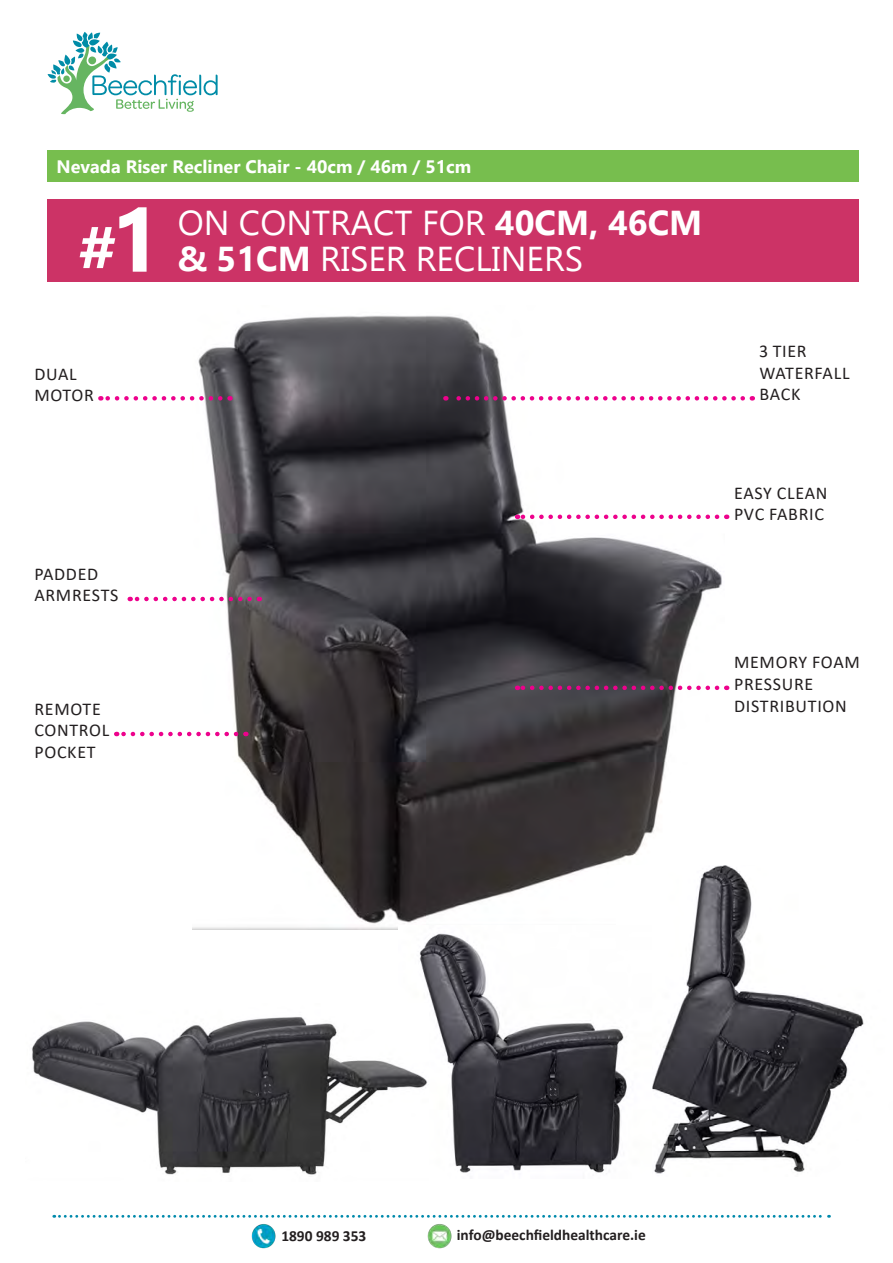
<style>
.page{position:relative;width:893px;height:1263px;background:#fff}
.page>*{position:absolute;margin:0;border:0;box-sizing:border-box;transform-origin:0 0}
.t1{font:700 64.05px "Gadugi";color:#fff}
.t2{font:34.5px/36px "Gadugi";color:#fff}
.t3{font:18px "Calibri";letter-spacing:.04em;color:#231f20}
.t4{font:700 18px "Gadugi";color:#fff}
.t5{font:700 15.45px "Calibri";color:#231f20}
.s1{font-size:90px}
.s2{font-weight:700}
</style>
<div class="page">
<img style="left:193px;top:315px;width:529px;height:615px">
<svg style="left:48px;top:32px;width:170px;height:82px"></svg>
<img style="left:251px;top:1224px;width:25px;height:25px">
<img style="left:427px;top:1224px;width:25px;height:25px">
<svg style="left:54px;top:1215px;width:775px;height:3px"></svg>
<div style="left:48px;top:150px;width:811px;height:32px;background:#77be4e"></div>
<div style="left:48px;top:199px;width:811px;height:83px;background:#c36"></div>
<img style="left:616px;top:865px;width:248px;height:309px">
<img style="left:398px;top:926px;width:253px;height:248px">
<img style="left:31px;top:1003px;width:398px;height:172px">
<svg style="left:517px;top:686px;width:200px;height:4px"></svg>
<svg style="left:116px;top:732px;width:120px;height:4px"></svg>
<svg style="left:100px;top:396px;width:120px;height:5px"></svg>
<svg style="left:445px;top:396px;width:298px;height:5px"></svg>
<svg style="left:130px;top:597px;width:120px;height:4px"></svg>
<svg style="left:517px;top:515px;width:200px;height:4px"></svg>
<p class="t4" style="left:57px;top:155px;width:416px">Nevada Riser Recliner Chair - 40cm / 46m / 51cm</p>
<p class="t1" style="left:78px;top:210px;width:85px">#<span class="s1">1</span></p>
<p class="t2" style="left:178px;top:204px;width:526px">ON CONTRACT FOR <span class="s2">40CM, 46CM &amp; 51CM</span> RISER RECLINERS</p>
<p class="t3" style="left:34px;top:361px;width:44px">DUAL</p>
<p class="t3" style="left:34px;top:383px;width:61px">MOTOR</p>
<p class="t3" style="left:34px;top:561px;width:65px">PADDED</p>
<p class="t3" style="left:34px;top:583px;width:85px">ARMRESTS</p>
<p class="t3" style="left:34px;top:696px;width:68px">REMOTE</p>
<p class="t3" style="left:34px;top:718px;width:77px">CONTROL</p>
<p class="t3" style="left:34px;top:740px;width:63px">POCKET</p>
<p class="t3" style="left:759px;top:339px;width:49px">3 TIER</p>
<p class="t3" style="left:760px;top:360px;width:91px">WATERFALL</p>
<p class="t3" style="left:760px;top:382px;width:42px">BACK</p>
<p class="t3" style="left:734px;top:480px;width:95px">EASY CLEAN</p>
<p class="t3" style="left:734px;top:502px;width:91px">PVC FABRIC</p>
<p class="t3" style="left:734px;top:650px;width:127px">MEMORY FOAM</p>
<p class="t3" style="left:734px;top:671px;width:81px">PRESSURE</p>
<p class="t3" style="left:734px;top:693px;width:114px">DISTRIBUTION</p>
<p class="t5" style="left:281px;top:1224px;width:87px">1890 989 353</p>
<p class="t5" style="left:457px;top:1224px;width:190px">info@beechfieldhealthcare.ie</p>
</div>
